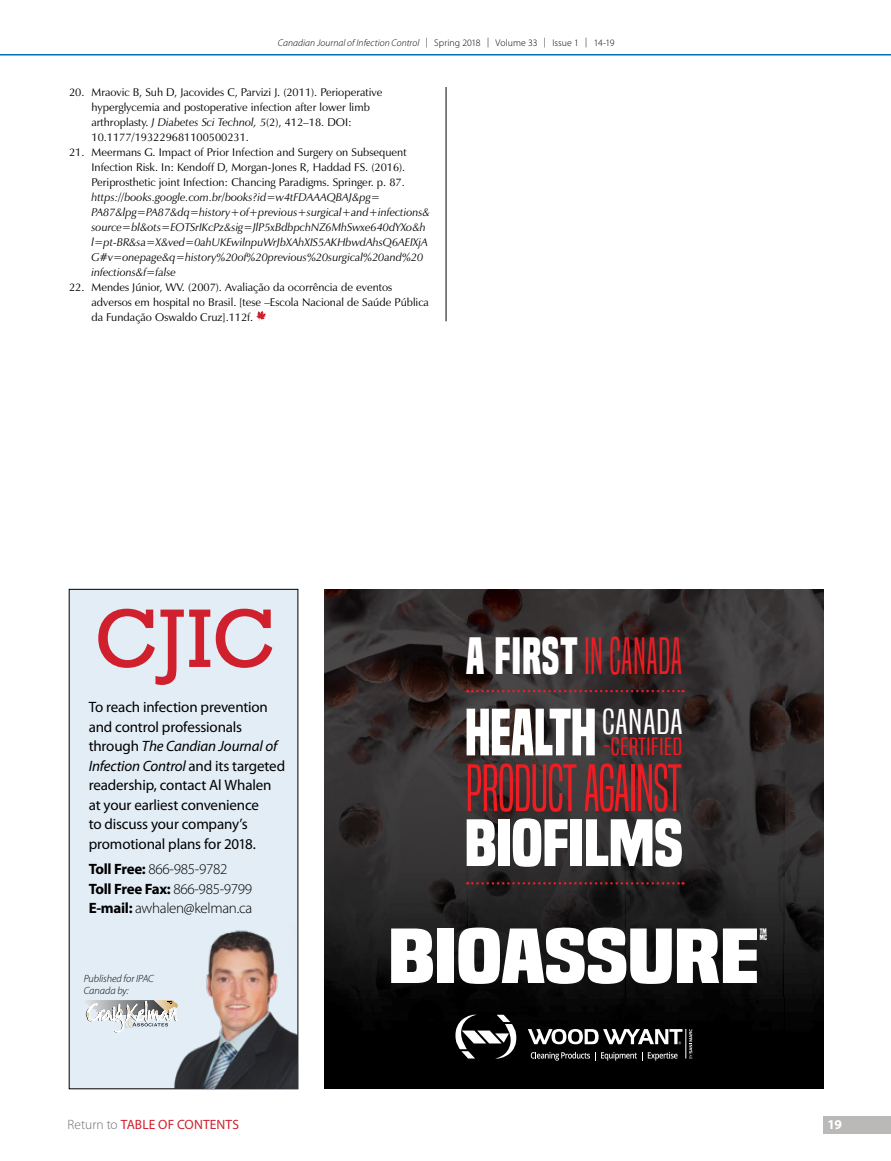
<style>
.page{position:relative;width:891px;height:1161px;background:#fff}
.page>*{position:absolute;margin:0;border:0;box-sizing:border-box;transform-origin:0 0}
.t1{font:84.45px "Rockwell";color:#d0202e}
.t2{font:700 72px "Built Titling Rg";letter-spacing:-.01em;color:#fff;scale:1.41 1}
.t3{font:61.8px "Built Titling Lt";letter-spacing:-.01em;color:#ed1d24}
.t4{font:700 61.8px "Built Titling Rg";letter-spacing:-.01em;color:#fff;scale:.86 1}
.t5{font:700 61.8px "Built Titling Rg";letter-spacing:-.01em;color:#fff;scale:1.13 1}
.t6{font:48.9px "Built Titling Lt";letter-spacing:.02em;color:#ed1d24;scale:.86 1}
.t7{font:23.25px "Built Titling Lt";letter-spacing:.02em;color:#ed1d24;scale:1.41 1}
.t8{font:15px/19.5px "Myriad Pro";letter-spacing:-.01em;color:#000}
.t9{font:300 15px/19.5px "Myriad Pro";letter-spacing:-.02em;color:#000}
.t10{font:13.5px "Myriad Pro";letter-spacing:.01em;color:#d0202e}
.t11{font:700 13.5px "Myriad Pro";color:#fff}
.t12{font:11.25px/15px "Zapf Humanist 601 BT";color:#000}
.t13{font:italic 11.25px/15px "Zapf Humanist 601 BT";color:#000}
.t14{font:italic 300 10.5px/12px "Myriad Pro";letter-spacing:-.005em;color:#000}
.t15{font:italic 300 9.75px "Myriad Pro";letter-spacing:.01em;color:#000}
.t16{font:700 7.5px/6.1px "Built Titling Rg";color:#fff;scale:.86 1}
.s1{font-style:normal}
.s2{font-style:italic}
.s3{font-weight:700}
.s4{font-family:"Built Titling Rg";font-weight:700;color:#fff}
.s5{font-weight:300;color:#6d6e71}
</style>
<div class="page">
<hr style="left:0;top:54px;width:891px;height:2px;background:#0071b6">
<svg style="left:256px;top:310px;width:10px;height:11px"></svg>
<hr style="left:446px;top:87px;width:1px;height:234px;background:#000">
<div style="left:69px;top:589px;width:229px;height:500px;background:#e2edf6"></div>
<img style="left:151px;top:924px;width:147px;height:165px">
<svg style="left:84px;top:1000px;width:95px;height:33px"></svg>
<img style="left:324px;top:590px;width:500px;height:499px">
<svg style="left:455px;top:1015px;width:63px;height:44px"></svg>
<svg style="left:528px;top:1029px;width:155px;height:15px"></svg>
<svg style="left:689px;top:1029px;width:3px;height:30px"></svg>
<svg style="left:531px;top:1052px;width:147px;height:9px"></svg>
<hr style="left:686px;top:1029px;width:1px;height:30px;background:#fff">
<svg style="left:467px;top:690px;width:217px;height:2px"></svg>
<svg style="left:467px;top:882px;width:217px;height:3px"></svg>
<div style="left:824px;top:1116px;width:67px;height:18px;background:#bbb8b8"></div>
<p class="t15" style="left:278px;top:37px;width:338px">Canadian Journal of Infection Control <span class="s1">| Spring 2018 | Volume 33 | Issue 1 | 14-19</span></p>
<p class="t12" style="left:92px;top:84px;width:292px;text-indent:-22px">20. Mraovic B, Suh D, Jacovides C, Parvizi J. (2011). Perioperative hyperglycemia and postoperative infection after lower limb arthroplasty. <span class="s2">J Diabetes Sci Technol, 5</span>(2), 412–18. DOI:<br>10.1177/193229681100500231.</p>
<p class="t12" style="left:92px;top:144px;width:317px;text-align:justify;text-indent:-22px">21. Meermans G. Impact of Prior Infection and Surgery on Subsequent Infection Risk. In: Kendoff D, Morgan-Jones R, Haddad FS. (2016).<br>Periprosthetic joint Infection: Chancing Paradigms. Springer. p. 87.</p>
<p class="t13" style="left:92px;top:189px;width:340px">https://books.google.com.br/books?id=w4tFDAAAQBAJ&amp;pg= PA87&amp;lpg=PA87&amp;dq=history+of+previous+surgical+and+infections&amp; source=bl&amp;ots=EOTSrIKcPz&amp;sig=JlP5xBdbpchNZ6MhSwxe640dYXo&amp;h l=pt-BR&amp;sa=X&amp;ved=0ahUKEwilnpuWrJbXAhXIS5AKHbwdAhsQ6AEIXjA G#v=onepage&amp;q=history%20of%20previous%20surgical%20and%20 infections&amp;f=false</p>
<p class="t12" style="left:92px;top:279px;width:339px;text-indent:-22px">22. Mendes Júnior, WV. (2007). Avaliação da ocorrência de eventos adversos em hospital no Brasil. [tese –Escola Nacional de Saúde Pública da Fundação Oswaldo Cruz].112f.</p>
<h1 class="t1" style="left:95px;top:590px;width:183px">CJIC</h1>
<p class="t8" style="left:89px;top:697px;width:198px">To reach infection prevention and control professionals through <span class="s2">The Candian Journal of<br>Infection Control</span> and its targeted readership, contact Al Whalen at your earliest convenience<br>to discuss your company’s promotional plans for 2018.</p>
<h3 class="t9" style="left:89px;top:859px;width:165px"><span class="s3">Toll Free:</span> 866-985-9782<br><span class="s3">Toll Free Fax:</span> 866-985-9799<br><span class="s3">E-mail:</span> awhalen@kelman.ca</h3>
<p class="t14" style="left:84px;top:972px;width:72px">Published for IPAC<br>Canada by:</p>
<h3 class="t6" style="left:466px;top:627px;width:253px"><span class="s4">A FIRST</span> IN CANADA</h3>
<h3 class="t4" style="left:465px;top:696px;width:255px">HEALTH <sup>CANADA</sup></h3>
<h3 class="t7" style="left:603px;top:733px;width:58px">-CERTIFIED</h3>
<h3 class="t3" style="left:466px;top:752px;width:218px">PRODUCT AGAINST</h3>
<h3 class="t5" style="left:464px;top:807px;width:195px">BIOFILMS</h3>
<h2 class="t2" style="left:388px;top:914px;width:265px">BIOASSURE</h2>
<p class="t16" style="left:760px;top:928px;width:10px">TM<br>MC</p>
<p class="t10" style="left:68px;top:1116px;width:173px"><span class="s5">Return to</span> TABLE OF CONTENTS</p>
<p class="t11" style="left:827px;top:1116px;width:16px">19</p>
</div>
